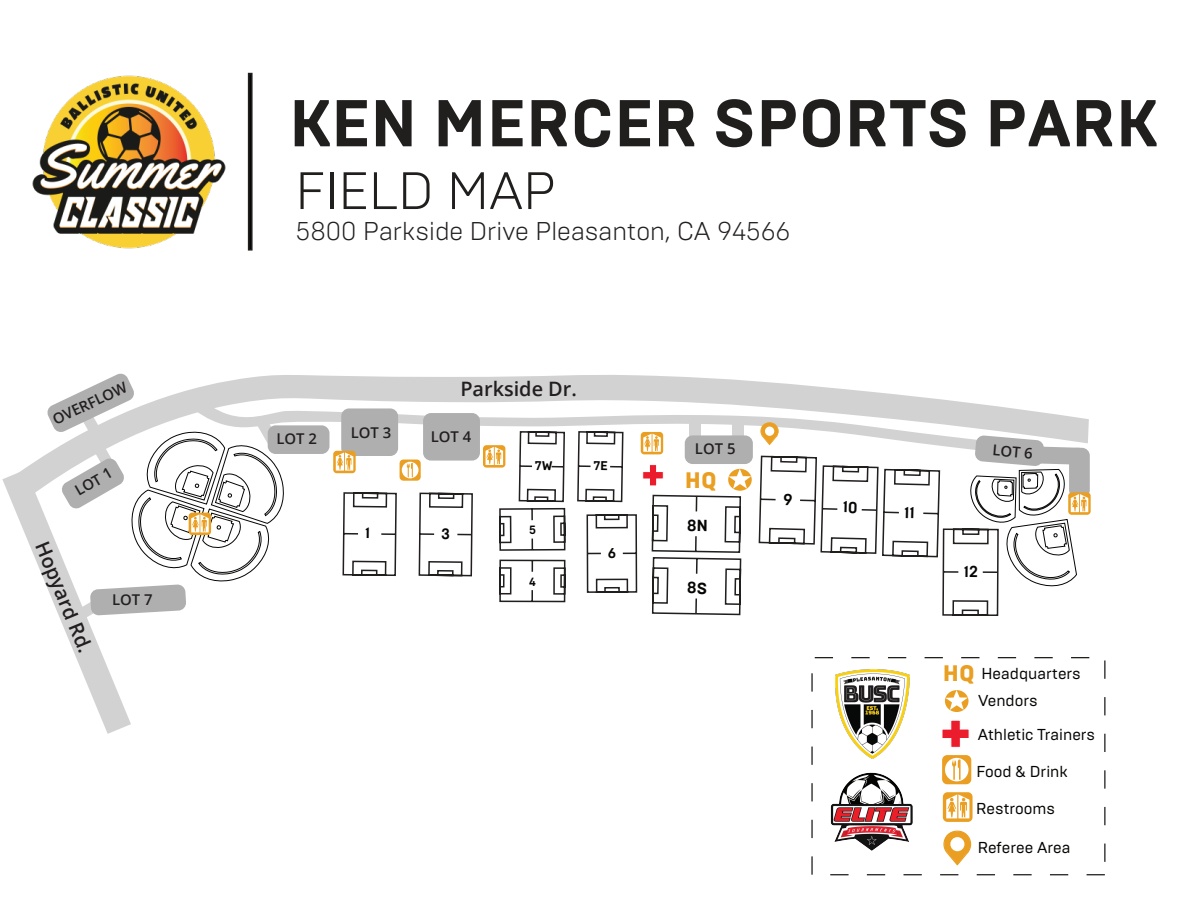
<style>
.page{position:relative;width:1188px;height:918px;background:#fff}
.page>*{position:absolute;margin:0;border:0;box-sizing:border-box;transform-origin:0 0}
.t1{font:700 66px "Brutal Type";color:#211e1e}
.t2{font:300 52.5px "Brutal Type";color:#211e1e}
.t3{font:300 25.65px "Brutal Type";color:#211e1e}
.t4{font:900 22.35px "Brutal Type";color:#e99f21}
.t5{font:600 19.8px "Open Sans";color:#231f20}
.t6{font:15.9px/33.3px "Brutal Type";color:#040503}
.t7{font:700 15.9px "Brutal Type";color:#050504}
.t8{font:600 14.85px "Open Sans";color:#231f20}
.t9{font:700 14.25px "Brutal Type";color:#050504}
.t10{font:700 11.85px "Brutal Type";color:#050504}
.s1{font-weight:900;font-size:22.35px;color:#e99f21}
</style>
<div class="page">
<div style="left:248px;top:73px;width:5px;height:178px;border:2px solid #211e1e"></div>
<img style="left:32px;top:75px;width:194px;height:174px">
<svg style="left:499px;top:559px;width:67px;height:44px"></svg>
<svg style="left:286px;top:375px;width:803px;height:109px"></svg>
<svg style="left:286px;top:398px;width:726px;height:56px"></svg>
<div style="left:689px;top:416px;width:12px;height:32px;background:#d3d2d2"></div>
<div style="left:732px;top:419px;width:11px;height:33px;background:#d3d2d2"></div>
<div style="left:341px;top:408px;width:57px;height:48px;background:#afafaf;border-radius:8px"></div>
<div style="left:423px;top:413px;width:57px;height:48px;background:#afafaf;border-radius:8px"></div>
<div style="left:268px;top:425px;width:61px;height:29px;background:#afafaf;border-radius:8px"></div>
<div style="left:685px;top:435px;width:68px;height:29px;background:#afafaf;border-radius:8px"></div>
<div style="left:1069px;top:448px;width:21px;height:50px;background:#afafaf;border-radius:8px"></div>
<svg style="left:943px;top:756px;width:28px;height:28px"></svg>
<div style="left:942px;top:755px;width:29px;height:29px;border:2px solid #ea9f22;border-radius:4px"></div>
<div style="left:945px;top:758px;width:24px;height:23px;background:#fff;border-radius:50%"></div>
<svg style="left:950px;top:758px;width:11px;height:23px"></svg>
<svg style="left:943px;top:792px;width:30px;height:30px"></svg>
<svg style="left:946px;top:794px;width:23px;height:24px"></svg>
<svg style="left:942px;top:720px;width:27px;height:28px"></svg>
<svg style="left:943px;top:830px;width:29px;height:35px"></svg>
<div style="left:950px;top:837px;width:14px;height:14px;background:#fff;border-radius:50%"></div>
<svg style="left:945px;top:690px;width:24px;height:22px"></svg>
<svg style="left:945px;top:690px;width:23px;height:20px"></svg>
<img style="left:830px;top:772px;width:83px;height:79px">
<img style="left:835px;top:670px;width:74px;height:88px">
<svg style="left:400px;top:460px;width:20px;height:20px"></svg>
<div style="left:400px;top:460px;width:21px;height:21px;border:2px solid #ea9f22;border-radius:3px"></div>
<div style="left:402px;top:462px;width:17px;height:16px;background:#fff;border-radius:50%"></div>
<svg style="left:406px;top:462px;width:7px;height:16px"></svg>
<svg style="left:2px;top:373px;width:284px;height:361px"></svg>
<svg style="left:333px;top:451px;width:23px;height:22px"></svg>
<svg style="left:336px;top:452px;width:17px;height:19px"></svg>
<svg style="left:483px;top:445px;width:22px;height:23px"></svg>
<svg style="left:1068px;top:492px;width:23px;height:23px"></svg>
<svg style="left:342px;top:492px;width:55px;height:84px"></svg>
<svg style="left:486px;top:430px;width:80px;height:121px"></svg>
<svg style="left:418px;top:492px;width:55px;height:85px"></svg>
<svg style="left:758px;top:422px;width:330px;height:194px"></svg>
<svg style="left:576px;top:430px;width:175px;height:186px"></svg>
<p class="t8" style="left:49px;top:411px;width:82px;rotate:-25deg">OVERFLOW</p>
<p class="t8" style="left:71px;top:483px;width:42px;rotate:-30deg">LOT 1</p>
<p class="t5" style="left:54px;top:537px;width:120px;rotate:68deg">Hopyard Rd.</p>
<p class="t8" style="left:112px;top:589px;width:42px">LOT 7</p>
<h1 class="t1" style="left:289px;top:83px;width:870px">KEN MERCER SPORTS PARK</h1>
<h2 class="t2" style="left:296px;top:159px;width:262px">FIELD MAP</h2>
<h3 class="t3" style="left:296px;top:216px;width:496px">5800 Parkside Drive Pleasanton, CA 94566</h3>
<p class="t8" style="left:276px;top:429px;width:42px">LOT 2</p>
<p class="t5" style="left:460px;top:375px;width:118px">Parkside Dr.</p>
<p class="t8" style="left:351px;top:422px;width:42px">LOT 3</p>
<p class="t8" style="left:431px;top:427px;width:42px">LOT 4</p>
<p class="t10" style="left:529px;top:574px;width:8px">4</p>
<p class="t9" style="left:608px;top:544px;width:10px">6</p>
<p class="t8" style="left:695px;top:438px;width:42px">LOT 5</p>
<p class="t8" style="left:993px;top:440px;width:42px;rotate:5deg">LOT 6</p>
<h3 class="t4" style="left:685px;top:466px;width:33px">HQ</h3>
<p class="t7" style="left:964px;top:562px;width:16px">12</p>
<p class="t6" style="left:943px;top:657px;width:140px"><span class="s1">HQ</span> Headquarters</p>
<p class="t6" style="left:978px;top:684px;width:119px">Vendors<br>Athletic Trainers</p>
<p class="t6" style="left:977px;top:755px;width:93px">Food &amp; Drink</p>
<p class="t6" style="left:976px;top:791px;width:80px">Restrooms</p>
<p class="t6" style="left:978px;top:830px;width:94px">Referee Area</p>
</div>
